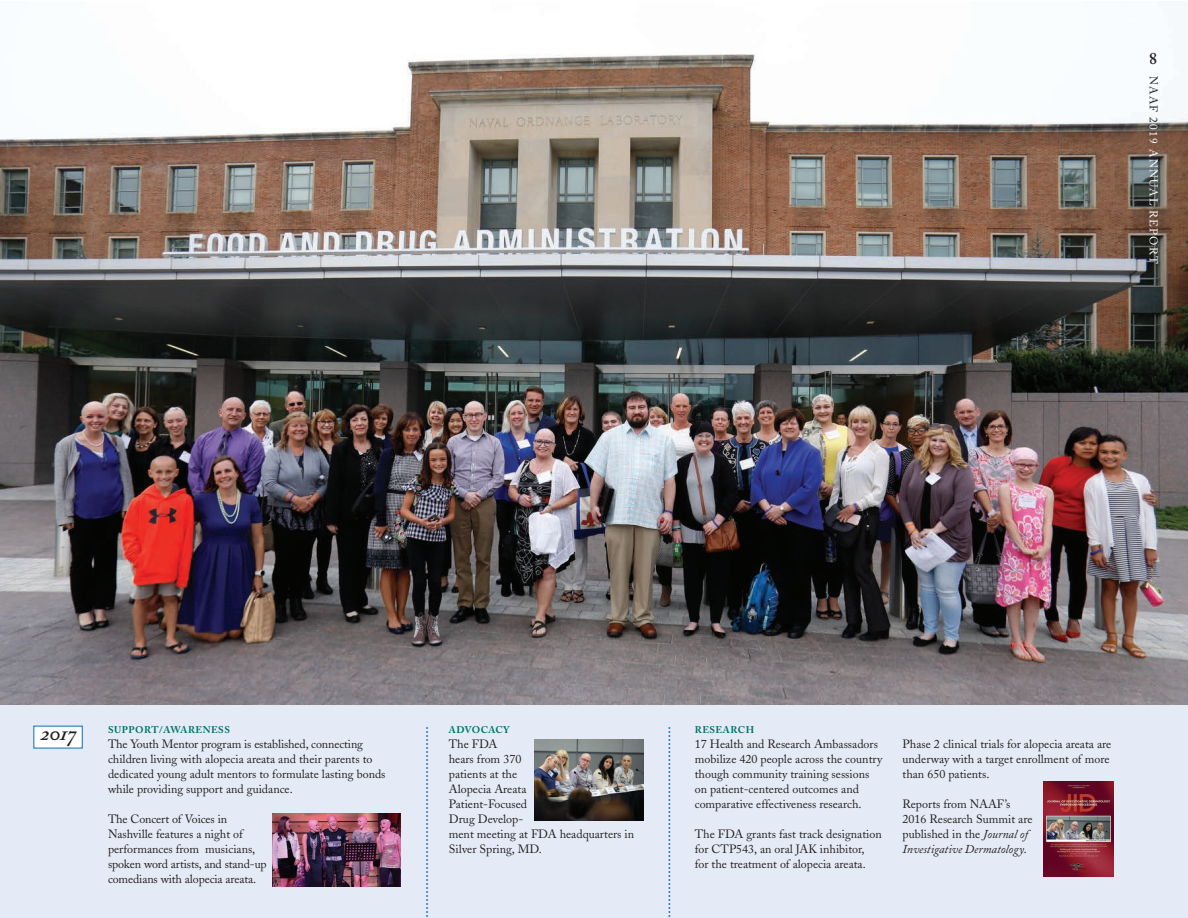
<style>
.page{position:relative;width:1188px;height:918px;background:#fff}
.page>*{position:absolute;margin:0;border:0;box-sizing:border-box;transform-origin:0 0}
.t1{font:21px "Adobe Caslon Semibold Italic Os F";color:#231f20}
.t2{font:18px "Adobe Caslon Semibold SC";color:#231f20}
.t3{font:15.75px "Adobe Caslon";color:#0770ba}
.t4{font:12px/15px "Adobe Caslon";color:#231f20}
.t5{font:11.25px "Adobe Caslon";letter-spacing:.11em;color:#fff}
.t6{font:700 9.75px "Adobe Caslon";letter-spacing:.05em;color:#007367}
.s1{color:#231f20}
.s2{font-style:italic}
</style>
<div class="page">
<img style="left:0;top:54px;width:1188px;height:651px">
<div style="left:0;top:705px;width:1188px;height:213px;background:#e4ebf6"></div>
<img style="left:272px;top:813px;width:128px;height:74px">
<img style="left:534px;top:740px;width:109px;height:80px">
<img style="left:1044px;top:782px;width:69px;height:95px">
<div style="left:33px;top:726px;width:50px;height:22px;background:#fff"></div>
<h2 class="t2" style="left:1149px;top:47px;width:10px">8</h2>
<p class="t5" style="left:1160px;top:76px;width:189px;rotate:90deg"><span class="s1">NAAF 2</span>019 ANNUAL REPORT</p>
<h1 class="t1" style="left:41px;top:721px;width:37px">2017</h1>
<p class="t6" style="left:108px;top:723px;width:123px">SUPPORT/AWARENESS</p>
<p class="t4" style="left:108px;top:736px;width:279px">The Youth Mentor program is established, connecting children living with alopecia areata and their parents to dedicated young adult mentors to formulate lasting bonds while providing support and guidance.</p>
<p class="t4" style="left:108px;top:811px;width:160px">The Concert of Voices in<br>Nashville features a night of performances from musicians, spoken word artists, and stand-up comedians with alopecia areata.</p>
<p class="t6" style="left:449px;top:723px;width:62px">ADVOCACY</p>
<p class="t4" style="left:449px;top:736px;width:187px">The FDA<br>hears from 370<br>patients at the<br>Alopecia Areata<br>Patient-Focused<br>Drug Develop-<br>ment meeting at FDA headquarters in<br>Silver Spring, MD.</p>
<p class="t4" style="left:903px;top:736px;width:210px">Phase 2 clinical trials for alopecia areata are underway with a target enrollment of more than 650 patients.</p>
<p class="t6" style="left:695px;top:723px;width:61px">RESEARCH</p>
<p class="t4" style="left:695px;top:736px;width:189px">17 Health and Research Ambassadors mobilize 420 people across the country though community training sessions on patient-centered outcomes and comparative effectiveness research.</p>
<p class="t4" style="left:695px;top:826px;width:188px">The FDA grants fast track designation for CTP543, an oral JAK inhibitor,<br>for the treatment of alopecia areata.</p>
<h3 class="t3" style="left:441px;top:726px;width:194px;rotate:90deg">................................................</h3>
<h3 class="t3" style="left:683px;top:726px;width:194px;rotate:90deg">................................................</h3>
<p class="t4" style="left:903px;top:796px;width:131px">Reports from NAAF’s<br>2016 Research Summit are published in the <span class="s2">Journal of<br>Investigative Dermatology</span>.</p>
</div>
